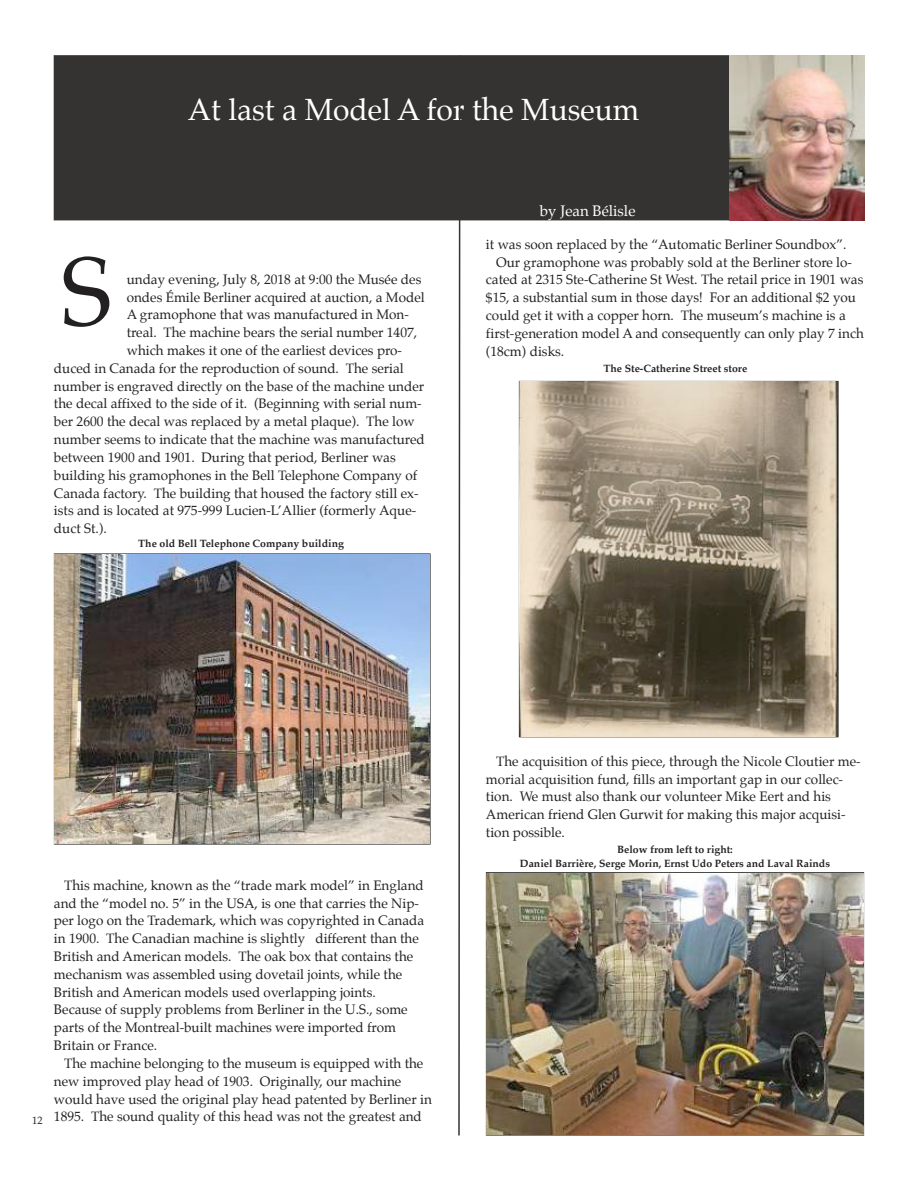
<style>
.page{position:relative;width:918px;height:1188px;background:#fff}
.page>*{position:absolute;margin:0;border:0;box-sizing:border-box;transform-origin:0 0}
.t1{font:97.5px "Palatino";color:#232021}
.t2{font:30px "Palatino";color:#fff}
.t3{font:15px "Palatino";color:#fff}
.t4{font:13.5px/17.9px "Palatino";color:#232021}
.t5{font:700 10.5px/13.8px "Palatino";color:#232021;text-align:center}
.t6{font:10.5px "Palatino";color:#232021}
</style>
<div class="page">
<div style="left:54px;top:56px;width:810px;height:164px;background:#343332"></div>
<div style="left:54px;top:55px;width:810px;height:165px;border:1px solid #343332"></div>
<img style="left:729px;top:56px;width:135px;height:164px">
<img style="left:55px;top:554px;width:375px;height:290px">
<img style="left:487px;top:873px;width:376px;height:262px">
<img style="left:520px;top:382px;width:318px;height:354px">
<svg style="left:457px;top:55px;width:4px;height:1081px"></svg>
<h2 class="t2" style="left:188px;top:95px;width:453px">At last a Model A for the Museum</h2>
<h1 class="t1" style="left:61px;top:245px;width:53px">S</h1>
<p class="t4" style="left:127px;top:271px;width:296px">unday evening, July 8, 2018 at 9:00 the Musée des</p>
<p class="t4" style="left:127px;top:289px;width:300px">ondes Émile Berliner acquired at auction, a Model</p>
<p class="t4" style="left:127px;top:307px;width:284px">A gramophone that was manufactured in Mon-</p>
<p class="t4" style="left:127px;top:325px;width:292px">treal. The machine bears the serial number 1407,</p>
<p class="t4" style="left:127px;top:342px;width:277px">which makes it one of the earliest devices pro-</p>
<p class="t4" style="left:54px;top:360px;width:351px">duced in Canada for the reproduction of sound. The serial</p>
<p class="t4" style="left:54px;top:378px;width:372px">number is engraved directly on the base of the machine under</p>
<p class="t4" style="left:54px;top:396px;width:369px">the decal affixed to the side of it. (Beginning with serial num-</p>
<p class="t4" style="left:54px;top:414px;width:362px">ber 2600 the decal was replaced by a metal plaque). The low</p>
<p class="t4" style="left:54px;top:432px;width:372px">number seems to indicate that the machine was manufactured</p>
<p class="t4" style="left:54px;top:449px;width:343px">between 1900 and 1901. During that period, Berliner was</p>
<p class="t4" style="left:54px;top:467px;width:365px">building his gramophones in the Bell Telephone Company of</p>
<p class="t4" style="left:54px;top:485px;width:366px">Canada factory. The building that housed the factory still ex-</p>
<p class="t4" style="left:54px;top:503px;width:364px">ists and is located at 975-999 Lucien-L’Allier (formerly Aque-</p>
<p class="t4" style="left:54px;top:521px;width:54px">duct St.).</p>
<p class="t5" style="left:138px;top:537px;width:207px">The old Bell Telephone Company building</p>
<p class="t3" style="left:540px;top:203px;width:97px">by Jean Bélisle</p>
<p class="t4" style="left:486px;top:236px;width:362px">it was soon replaced by the “Automatic Berliner Soundbox”.</p>
<p class="t4" style="left:496px;top:254px;width:357px">Our gramophone was probably sold at the Berliner store lo-</p>
<p class="t4" style="left:486px;top:272px;width:379px">cated at 2315 Ste-Catherine St West. The retail price in 1901 was</p>
<p class="t4" style="left:486px;top:290px;width:372px">$15, a substantial sum in those days! For an additional $2 you</p>
<p class="t4" style="left:486px;top:308px;width:361px">could get it with a copper horn. The museum’s machine is a</p>
<p class="t4" style="left:486px;top:325px;width:379px">first-generation model A and consequently can only play 7 inch</p>
<p class="t4" style="left:486px;top:343px;width:80px">(18cm) disks.</p>
<p class="t5" style="left:603px;top:362px;width:145px">The Ste-Catherine Street store</p>
<p class="t6" style="left:32px;top:1115px;width:12px">12</p>
<p class="t4" style="left:54px;top:877px;width:372px;text-indent:10px">This machine, known as the “trade mark model” in England and the “model no. 5” in the USA, is one that carries the Nip&shy;per logo on the Trademark, which was copyrighted in Canada in 1900. The Canadian machine is slightly different than the British and American models. The oak box that contains the mechanism was assembled using dovetail joints, while the British and American models used overlapping joints.<br>Because of supply problems from Berliner in the U.S., some parts of the Montreal-built machines were imported from Britain or France.</p>
<p class="t4" style="left:54px;top:1055px;width:379px;text-indent:10px">The machine belonging to the museum is equipped with the new improved play head of 1903. Originally, our machine would have used the original play head patented by Berliner in 1895. The sound quality of this head was not the greatest and</p>
<p class="t4" style="left:486px;top:753px;width:376px;text-indent:10px">The acquisition of this piece, through the Nicole Cloutier me&shy;morial acquisition fund, fills an important gap in our collec&shy;tion. We must also thank our volunteer Mike Eert and his American friend Glen Gurwit for making this major acquisi&shy;tion possible.</p>
<p class="t5" style="left:520px;top:843px;width:312px">Below from left to right:<br>Daniel Barrière, Serge Morin, Ernst Udo Peters and Laval Rainds</p>
</div>
